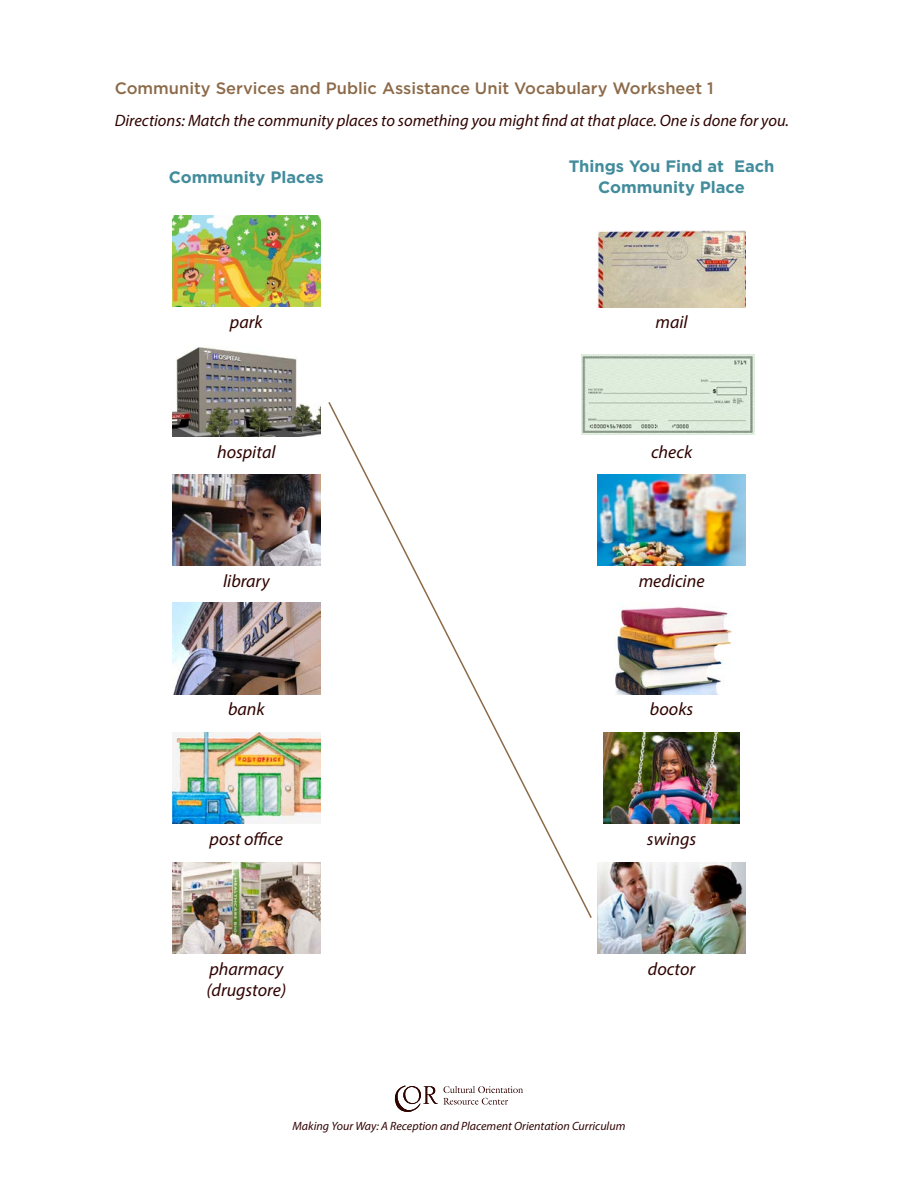
<style>
.page{position:relative;width:918px;height:1188px;background:#fff}
.page>*{position:absolute;margin:0;border:0;box-sizing:border-box;transform-origin:0 0}
.t1{font:italic 18px/21px "Myriad Pro";color:#2f0300}
.t2{font:italic 16.5px "Myriad Pro";color:#2f0300}
.t3{font:500 16.5px "Gotham";color:#8c6a49}
.t4{font:700 16.5px/21px "Gotham";color:#428c9c;text-align:center}
.t5{font:italic 12px "Myriad Pro";color:#2f0300}
</style>
<div class="page">
<svg style="left:394px;top:1086px;width:129px;height:26px"></svg>
<img style="left:172px;top:215px;width:149px;height:92px">
<img style="left:597px;top:230px;width:149px;height:77px">
<img style="left:172px;top:345px;width:149px;height:92px">
<img style="left:581px;top:355px;width:174px;height:80px">
<img style="left:172px;top:474px;width:149px;height:92px">
<img style="left:597px;top:474px;width:149px;height:92px">
<img style="left:172px;top:603px;width:149px;height:91px">
<img style="left:615px;top:607px;width:117px;height:87px">
<img style="left:172px;top:732px;width:149px;height:92px">
<img style="left:604px;top:732px;width:136px;height:92px">
<img style="left:172px;top:862px;width:149px;height:92px">
<img style="left:597px;top:862px;width:149px;height:92px">
<svg style="left:328px;top:400px;width:265px;height:518px"></svg>
<p class="t3" style="left:115px;top:79px;width:601px">Community Services and Public Assistance Unit Vocabulary Worksheet 1</p>
<p class="t2" style="left:115px;top:110px;width:676px">Directions: Match the community places to something you might find at that place. One is done for you.</p>
<p class="t4" style="left:169px;top:166px;width:156px">Community Places</p>
<p class="t4" style="left:569px;top:156px;width:207px">Things You Find at Each<br>Community Place</p>
<p class="t1" style="left:230px;top:311px;width:34px">park</p>
<p class="t1" style="left:656px;top:311px;width:34px">mail</p>
<p class="t1" style="left:217px;top:441px;width:60px">hospital</p>
<p class="t1" style="left:651px;top:441px;width:43px">check</p>
<p class="t1" style="left:223px;top:570px;width:48px">library</p>
<p class="t1" style="left:639px;top:570px;width:67px">medicine</p>
<p class="t1" style="left:228px;top:699px;width:38px">bank</p>
<p class="t1" style="left:650px;top:699px;width:45px">books</p>
<p class="t1" style="left:210px;top:828px;width:75px">post office</p>
<p class="t1" style="left:647px;top:828px;width:51px">swings</p>
<p class="t1" style="left:207px;top:958px;width:81px">pharmacy (drugstore)</p>
<p class="t1" style="left:648px;top:958px;width:49px">doctor</p>
<p class="t5" style="left:293px;top:1119px;width:334px">Making Your Way: A Reception and Placement Orientation Curriculum</p>
</div>
